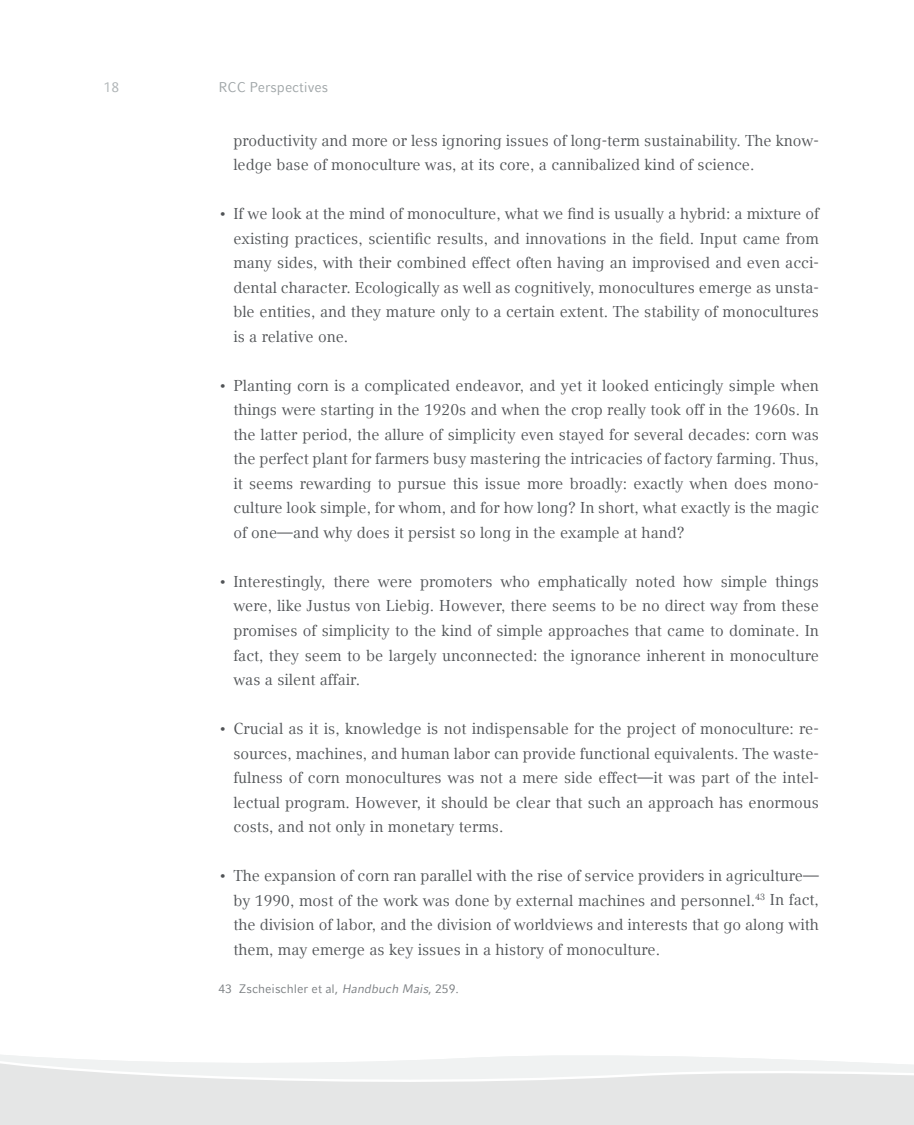
<style>
.page{position:relative;width:914px;height:1125px;background:#fff}
.page>*{position:absolute;margin:0;border:0;box-sizing:border-box;transform-origin:0 0}
.t1{font:15.75px/24.5px "LMU Compatil Text";color:#505356;text-align:justify}
.t2{font:14px "LMU Compatil Fact";color:#a0a6a8}
.t3{font:14px "LMU Compatil Fact";color:#afb4b6}
.t4{font:12.25px "LMU Compatil Fact";color:#7b7f82}
.s1{font-style:italic}
</style>
<div class="page">
<svg style="left:0;top:1055px;width:913px;height:70px;fill:#e5e6e6"></svg>
<p class="t3" style="left:103px;top:79px;width:17px">18</p>
<p class="t2" style="left:218px;top:79px;width:111px">RCC Perspectives</p>
<p class="t1" style="left:233px;top:128px;width:587px">productivity and more or less ignoring issues of long-term sustainability. The know&shy;ledge base of monoculture was, at its core, a cannibalized kind of science.</p>
<p class="t1" style="left:233px;top:201px;width:587px;text-indent:-15px">• If we look at the mind of monoculture, what we find is usually a hybrid: a mixture of existing practices, scientific results, and innovations in the field. Input came from many sides, with their combined effect often having an improvised and even acci&shy;dental character. Ecologically as well as cognitively, monocultures emerge as unsta&shy;ble entities, and they mature only to a certain extent. The stability of monocultures is a relative one.</p>
<p class="t1" style="left:233px;top:373px;width:587px;text-indent:-15px">• Planting corn is a complicated endeavor, and yet it looked enticingly simple when things were starting in the 1920s and when the crop really took off in the 1960s. In the latter period, the allure of simplicity even stayed for several decades: corn was the perfect plant for farmers busy mastering the intricacies of factory farming. Thus, it seems rewarding to pursue this issue more broadly: exactly when does mono&shy;culture look simple, for whom, and for how long? In short, what exactly is the magic of one—and why does it persist so long in the example at hand?</p>
<p class="t1" style="left:233px;top:569px;width:587px;text-indent:-15px">• Interestingly, there were promoters who emphatically noted how simple things were, like Justus von Liebig. However, there seems to be no direct way from these promises of simplicity to the kind of simple approaches that came to dominate. In fact, they seem to be largely unconnected: the ignorance inherent in monoculture was a silent affair.</p>
<p class="t1" style="left:233px;top:716px;width:587px;text-indent:-15px">• Crucial as it is, knowledge is not indispensable for the project of monoculture: re&shy;sources, machines, and human labor can provide functional equivalents. The waste&shy;fulness of corn monocultures was not a mere side effect—it was part of the intel&shy;lectual program. However, it should be clear that such an approach has enormous costs, and not only in monetary terms.</p>
<p class="t1" style="left:233px;top:863px;width:587px;text-indent:-15px">• The expansion of corn ran parallel with the rise of service providers in agriculture— by 1990, most of the work was done by external machines and personnel.<sup>43</sup> In fact, the division of labor, and the division of worldviews and interests that go along with them, may emerge as key issues in a history of monoculture.</p>
<p class="t4" style="left:218px;top:981px;width:242px">43 Zscheischler et al, <span class="s1">Handbuch Mais</span>, 259.</p>
</div>
